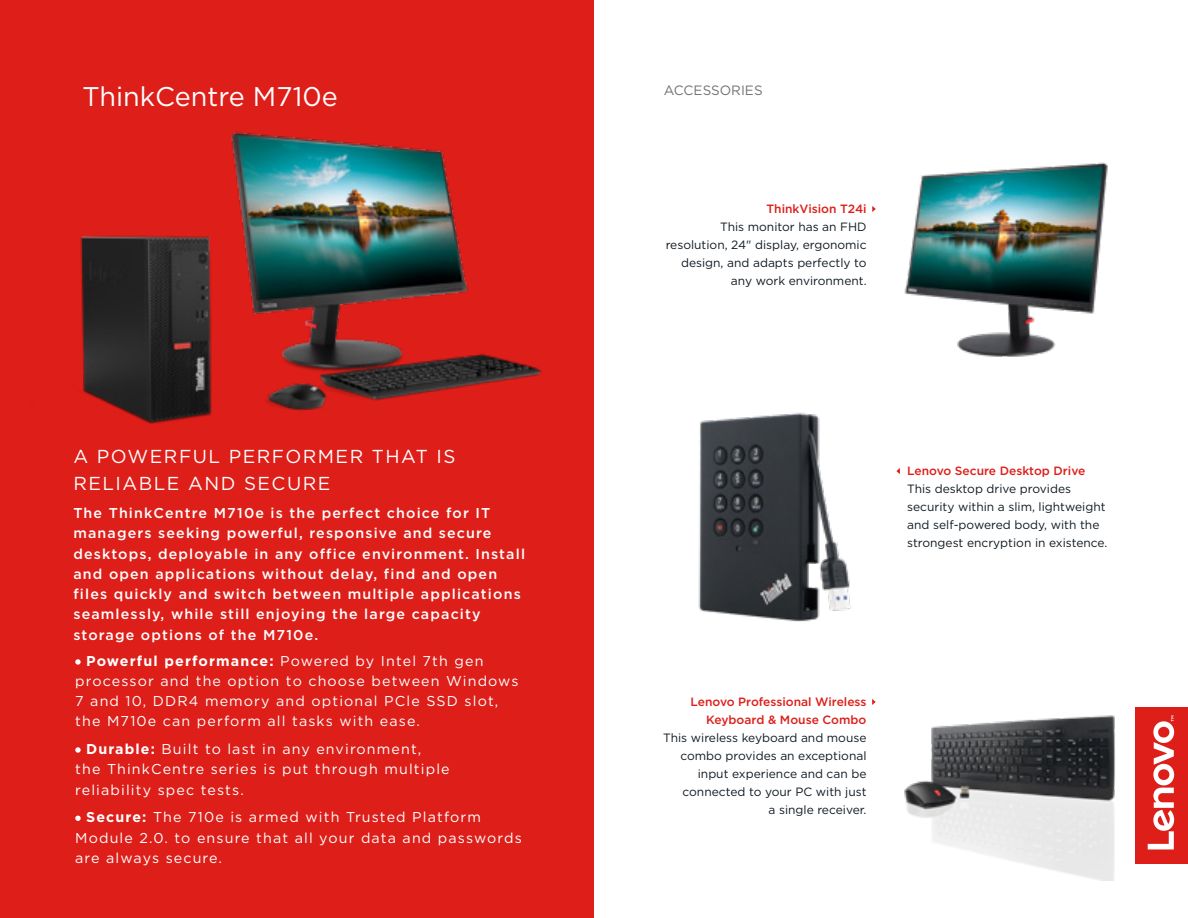
<style>
.page{position:relative;width:1188px;height:918px;background:#fff}
.page>*{position:absolute;margin:0;border:0;box-sizing:border-box;transform-origin:0 0}
.t1{font:27px "Gotham";color:#fff}
.t2{font:18.75px/27px "Gotham";letter-spacing:.08em;color:#fff}
.t3{font:14.25px/20.2px "Gotham";letter-spacing:.08em;color:#fff}
.t4{font:500 14.25px/20.2px "Gotham";letter-spacing:.08em;color:#fff}
.t5{font:13.5px "Gotham";color:#707271}
.t6{font:12px/18px "Gotham";color:#101a21;text-align:right}
.t7{font:500 12px/18px "Gotham";color:#dd1e19;text-align:right}
.s1{font-weight:700}
</style>
<div class="page">
<div style="left:0;top:0;width:594px;height:918px;background:#dd1e19"></div>
<div style="left:1136px;top:707px;width:52px;height:157px;background:#dd1e19"></div>
<svg style="left:1148px;top:716px;width:26px;height:133px"></svg>
<svg style="left:872px;top:206px;width:4px;height:6px"></svg>
<svg style="left:872px;top:699px;width:4px;height:6px"></svg>
<svg style="left:896px;top:468px;width:4px;height:6px"></svg>
<svg style="left:75px;top:659px;width:6px;height:6px"></svg>
<svg style="left:75px;top:747px;width:6px;height:6px"></svg>
<svg style="left:75px;top:816px;width:6px;height:5px"></svg>
<img style="left:904px;top:162px;width:204px;height:195px">
<img style="left:698px;top:413px;width:153px;height:209px">
<img style="left:904px;top:715px;width:211px;height:165px">
<img style="left:80px;top:131px;width:462px;height:293px">
<p class="t1" style="left:82px;top:79px;width:257px">ThinkCentre M710e</p>
<p class="t2" style="left:73px;top:443px;width:384px">A POWERFUL PERFORMER THAT IS<br>RELIABLE AND SECURE</p>
<p class="t4" style="left:73px;top:503px;width:453px">The ThinkCentre M710e is the perfect choice for IT managers seeking powerful, responsive and secure desktops, deployable in any office environment. Install and open applications without delay, find and open files quickly and switch between multiple applications seamlessly, while still enjoying the large capacity storage options of the M710e.</p>
<p class="t3" style="left:75px;top:650px;width:445px;text-indent:11px"><span class="s1">Powerful performance:</span> Powered by Intel 7th gen processor and the option to choose between Windows 7 and 10, DDR4 memory and optional PCle SSD slot, the M710e can perform all tasks with ease.</p>
<p class="t3" style="left:75px;top:739px;width:376px;text-indent:11px"><span class="s1">Durable:</span> Built to last in any environment, the ThinkCentre series is put through multiple reliability spec tests.</p>
<p class="t3" style="left:75px;top:807px;width:448px;text-indent:11px"><span class="s1">Secure:</span> The 710e is armed with Trusted Platform<br>Module 2.0. to ensure that all your data and passwords are always secure.</p>
<p class="t5" style="left:664px;top:82px;width:100px">ACCESSORIES</p>
<p class="t7" style="left:767px;top:199px;width:101px">ThinkVision T24i</p>
<p class="t6" style="left:666px;top:217px;width:202px">This monitor has an FHD resolution, 24" display, ergonomic design, and adapts perfectly to any work environment.</p>
<p class="t7" style="left:907px;top:462px;width:180px">Lenovo Secure Desktop Drive</p>
<p class="t6" style="left:907px;top:480px;width:202px;text-align:left">This desktop drive provides security within a slim, lightweight and self-powered body, with the strongest encryption in existence.</p>
<p class="t7" style="left:691px;top:692px;width:178px">Lenovo Professional Wireless<br>Keyboard &amp; Mouse Combo</p>
<p class="t6" style="left:663px;top:728px;width:205px">This wireless keyboard and mouse combo provides an exceptional input experience and can be connected to your PC with just</p>
<p class="t6" style="left:768px;top:800px;width:100px">a single receiver.</p>
</div>
